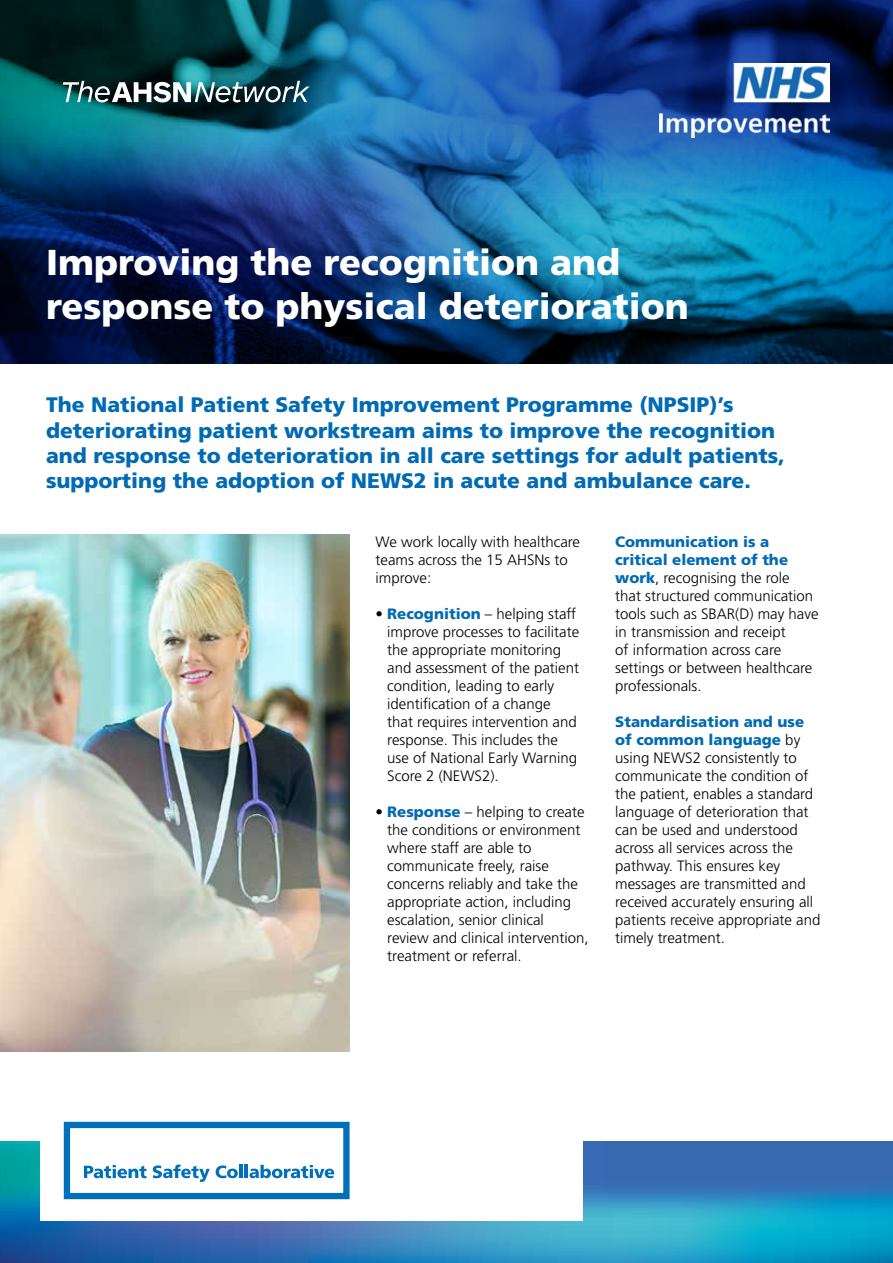
<style>
.page{position:relative;width:893px;height:1263px;background:#fff}
.page>*{position:absolute;margin:0;border:0;box-sizing:border-box;transform-origin:0 0}
.t1{font:900 36px/43.2px "Frutiger";color:#fff}
.t2{font:900 21px/25.2px "Frutiger";color:#006ab4}
.t3{font:300 15px/18px "Frutiger";color:#000}
.s1{font-weight:900;color:#006ab4}
</style>
<div class="page">
<svg style="left:0;top:1142px;width:893px;height:121px"></svg>
<div style="left:40px;top:1078px;width:543px;height:142px;background:#fff"></div>
<img style="left:0;top:0;width:893px;height:363px">
<div style="left:64px;top:1122px;width:286px;height:77px;border:6px solid #0070ba"></div>
<svg style="left:84px;top:1165px;width:63px;height:13px"></svg>
<svg style="left:153px;top:1164px;width:57px;height:18px"></svg>
<svg style="left:216px;top:1165px;width:22px;height:13px"></svg>
<hr style="left:239px;top:1165px;width:4px;height:13px;background:#0070ba">
<svg style="left:245px;top:1165px;width:89px;height:13px"></svg>
<svg style="left:63px;top:81px;width:247px;height:21px"></svg>
<img style="left:660px;top:64px;width:169px;height:74px">
<img style="left:0;top:535px;width:350px;height:517px">
<h1 class="t1" style="left:46px;top:241px;width:644px">Improving the recognition and response to physical deterioration</h1>
<p class="t2" style="left:46px;top:392px;width:740px">The National Patient Safety Improvement Programme (NPSIP)’s deteriorating patient workstream aims to improve the recognition and response to deterioration in all care settings for adult patients, supporting the adoption of NEWS2 in acute and ambulance care.</p>
<p class="t3" style="left:376px;top:532px;width:206px">We work locally with healthcare teams across the 15 AHSNs to improve:</p>
<p class="t3" style="left:387px;top:604px;width:193px;text-indent:-12px">• <span class="s1">Recognition</span> – helping staff improve processes to facilitate the appropriate monitoring and assessment of the patient condition, leading to early identification of a change that requires intervention and response. This includes the use of National Early Warning<br>Score 2 (NEWS2).</p>
<p class="t3" style="left:387px;top:802px;width:203px;text-indent:-12px">• <span class="s1">Response</span> – helping to create the conditions or environment where staff are able to communicate freely, raise concerns reliably and take the appropriate action, including escalation, senior clinical review and clinical intervention, treatment or referral.</p>
<p class="t3" style="left:615px;top:532px;width:205px"><span class="s1">Communication is a critical element of the work</span>, recognising the role that structured communication tools such as SBAR(D) may have in transmission and receipt<br>of information across care settings or between healthcare professionals.</p>
<p class="t3" style="left:615px;top:712px;width:207px"><span class="s1">Standardisation and use of common language</span> by using NEWS2 consistently to communicate the condition of the patient, enables a standard language of deterioration that can be used and understood across all services across the pathway. This ensures key messages are transmitted and received accurately ensuring all patients receive appropriate and timely treatment.</p>
</div>
